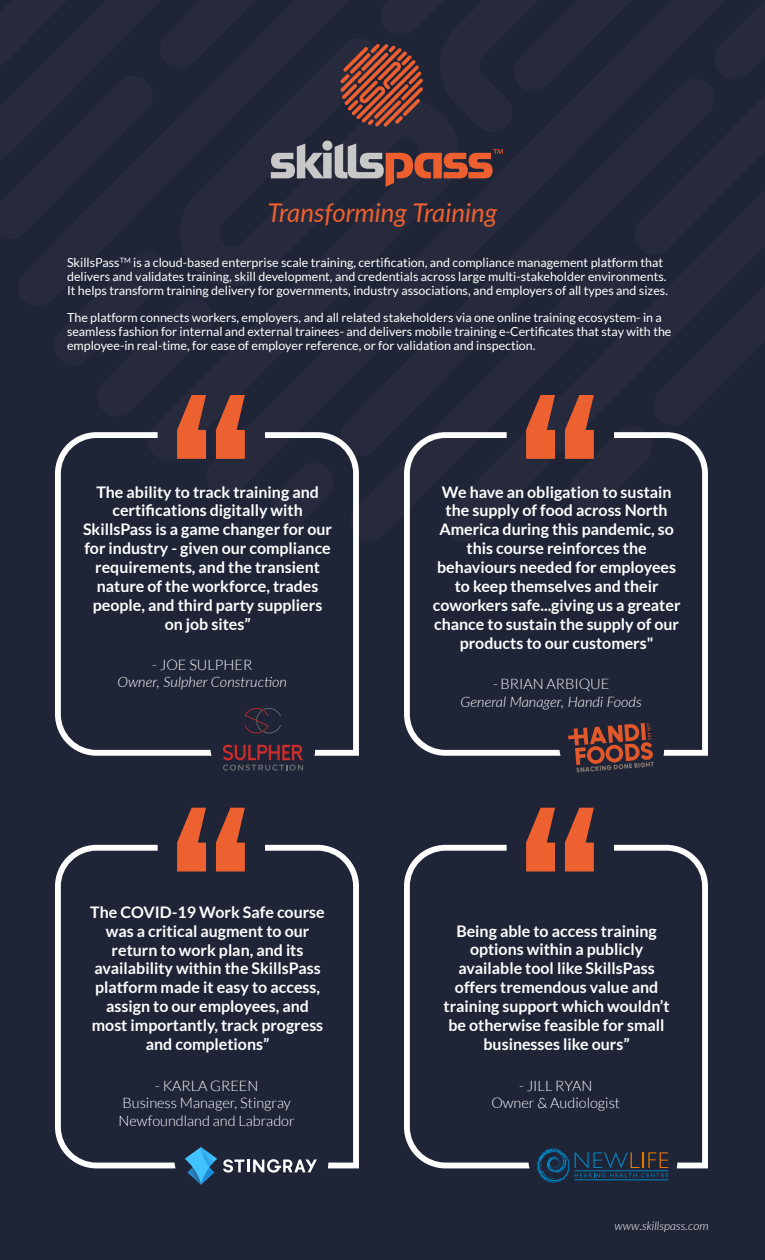
<style>
.page{position:relative;width:765px;height:1260px;background:#fff}
.page>*{position:absolute;margin:0;border:0;box-sizing:border-box;transform-origin:0 0}
.t1{font:italic 25.88px "Lato";color:#ed602f}
.t2{font:700 16px/18.9px "Lato";color:#fff;text-align:center}
.t3{font:300 14.5px/17.4px "Lato";color:#fff;text-align:center}
.t4{font:italic 300 14.5px "Lato";color:#fff}
.t5{font:12.5px/13.8px "Lato";color:#fff}
.t6{font:italic 300 11.88px "Lato";color:#fff}
</style>
<div class="page">
<div style="left:1px;top:1px;width:764px;height:1259px;background:#202437"></div>
<svg style="left:526px;top:395px;width:29px;height:37px"></svg>
<svg style="left:404px;top:432px;width:157px;height:324px"></svg>
<svg style="left:565px;top:395px;width:143px;height:378px"></svg>
<svg style="left:177px;top:395px;width:29px;height:37px"></svg>
<svg style="left:55px;top:432px;width:157px;height:324px"></svg>
<svg style="left:216px;top:395px;width:143px;height:376px"></svg>
<svg style="left:55px;top:845px;width:121px;height:323px"></svg>
<svg style="left:177px;top:808px;width:182px;height:377px"></svg>
<svg style="left:404px;top:845px;width:122px;height:323px"></svg>
<svg style="left:526px;top:808px;width:182px;height:375px"></svg>
<hr style="left:574px;top:1171px;width:94px;height:1px;background:#0084c2">
<hr style="left:574px;top:1180px;width:94px;height:1px;background:#0084c2">
<svg style="left:271px;top:141px;width:232px;height:46px"></svg>
<svg style="left:340px;top:44px;width:83px;height:83px"></svg>
<h1 class="t1" style="left:267px;top:195px;width:231px">Transforming Training</h1>
<p class="t5" style="left:67px;top:256px;width:602px">SkillsPass<sup>TM</sup> is a cloud-based enterprise scale training, certification, and compliance management platform that delivers and validates training, skill development, and credentials across large multi-stakeholder environments.<br>It helps transform training delivery for governments, industry associations, and employers of all types and sizes.</p>
<p class="t5" style="left:67px;top:311px;width:606px">The platform connects workers, employers, and all related stakeholders via one online training ecosystem- in a seamless fashion for internal and external trainees- and delivers mobile training e-Certificates that stay with the employee-in real-time, for ease of employer reference, or for validation and inspection.</p>
<p class="t2" style="left:83px;top:482px;width:251px">The ability to track training and certifications digitally with<br>SkillsPass is a game changer for our for industry - given our compliance requirements, and the transient nature of the workforce, trades people, and third party suppliers on job sites”</p>
<p class="t3" style="left:152px;top:656px;width:102px">- JOE SULPHER</p>
<p class="t4" style="left:117px;top:672px;width:171px">Owner, Sulpher Construction</p>
<p class="t2" style="left:90px;top:902px;width:236px">The COVID-19 Work Safe course was a critical augment to our return to work plan, and its availability within the SkillsPass platform made it easy to access, assign to our employees, and most importantly, track progress and completions”</p>
<p class="t3" style="left:119px;top:1077px;width:178px">- KARLA GREEN<br>Business Manager, Stingray<br>Newfoundland and Labrador</p>
<p class="t2" style="left:433px;top:482px;width:249px">We have an obligation to sustain the supply of food across North<br>America during this pandemic, so this course reinforces the behaviours needed for employees to keep themselves and their coworkers safe...giving us a greater chance to sustain the supply of our products to our customers"</p>
<p class="t3" style="left:493px;top:675px;width:118px">- BRIAN ARBIQUE</p>
<p class="t4" style="left:461px;top:691px;width:183px">General Manager, Handi Foods</p>
<p class="t2" style="left:444px;top:921px;width:228px">Being able to access training options within a publicly available tool like SkillsPass offers tremendous value and training support which wouldn’t be otherwise feasible for small businesses like ours”</p>
<p class="t3" style="left:491px;top:1077px;width:130px">- JILL RYAN<br>Owner &amp; Audiologist</p>
<p class="t6" style="left:615px;top:1218px;width:96px">www.skillspass.com</p>
</div>
